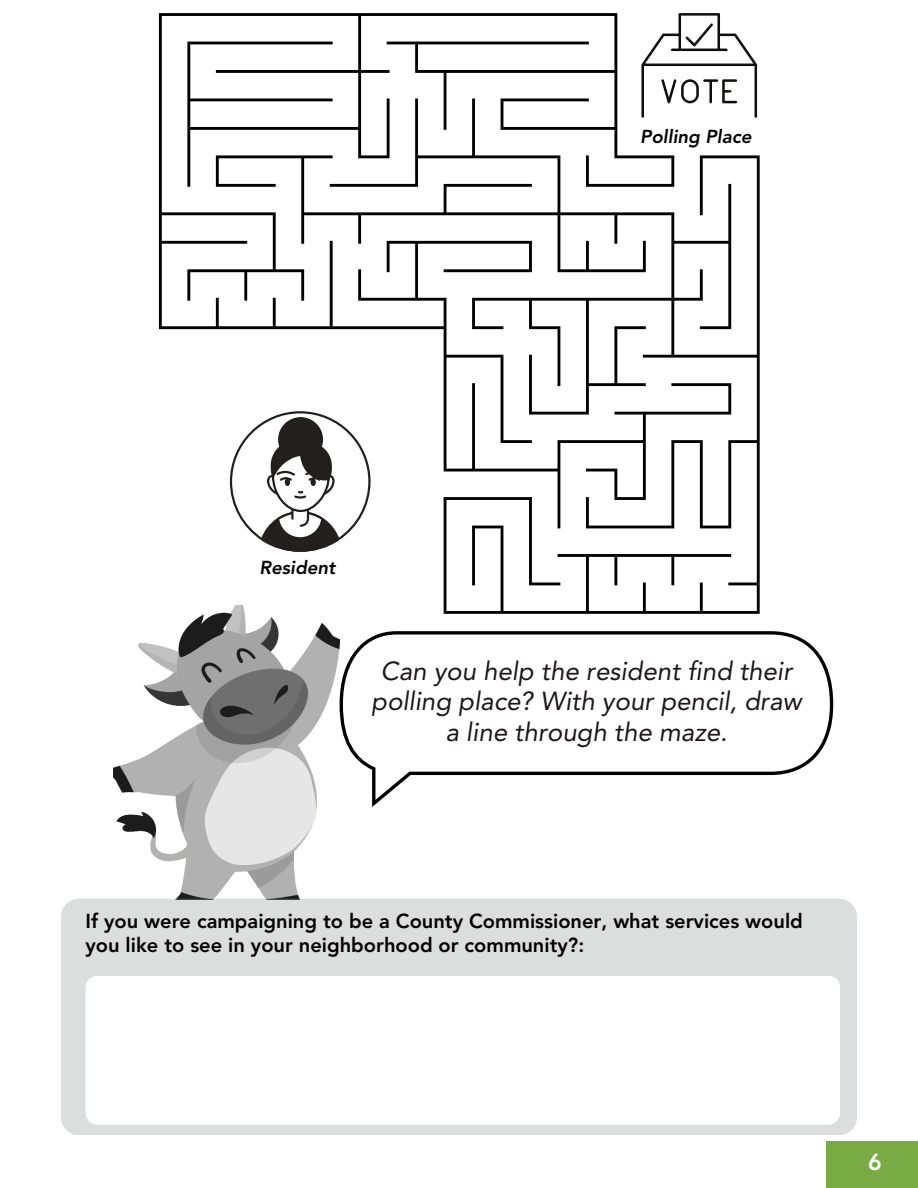
<style>
.page{position:relative;width:918px;height:1188px;background:#fff}
.page>*{position:absolute;margin:0;border:0;box-sizing:border-box;transform-origin:0 0}
.t1{font:italic 25.8px/30.2px "Avenir LT Std";color:#1d1817;text-align:center}
.t2{font:800 22.95px "Avenir LT Std";color:#fff}
.t3{font:800 20.1px/23.7px "Avenir LT Std";color:#000}
.t4{font:italic 800 18.6px "Avenir LT Std";color:#000}
</style>
<div class="page">
<img style="left:114px;top:614px;width:226px;height:285px">
<svg style="left:340px;top:631px;width:493px;height:144px"></svg>
<svg style="left:216px;top:99px;width:544px;height:515px"></svg>
<svg style="left:159px;top:13px;width:572px;height:515px"></svg>
<svg style="left:641px;top:13px;width:116px;height:105px"></svg>
<svg style="left:230px;top:411px;width:141px;height:141px"></svg>
<div style="left:61px;top:899px;width:796px;height:236px;background:#dcdddd;border-radius:18px"></div>
<div style="left:86px;top:976px;width:754px;height:149px;background:#fff;border-radius:12px"></div>
<div style="left:826px;top:1142px;width:92px;height:46px;background:#79ab44"></div>
<p class="t4" style="left:640px;top:129px;width:113px">Polling Place</p>
<p class="t4" style="left:260px;top:560px;width:77px">Resident</p>
<p class="t1" style="left:371px;top:659px;width:432px">Can you help the resident find their polling place? With your pencil, draw a line through the maze.</p>
<p class="t3" style="left:86px;top:911px;width:719px">If you were campaigning to be a County Commissioner, what services would you like to see in your neighborhood or community?:</p>
<p class="t2" style="left:868px;top:1152px;width:15px">6</p>
</div>
